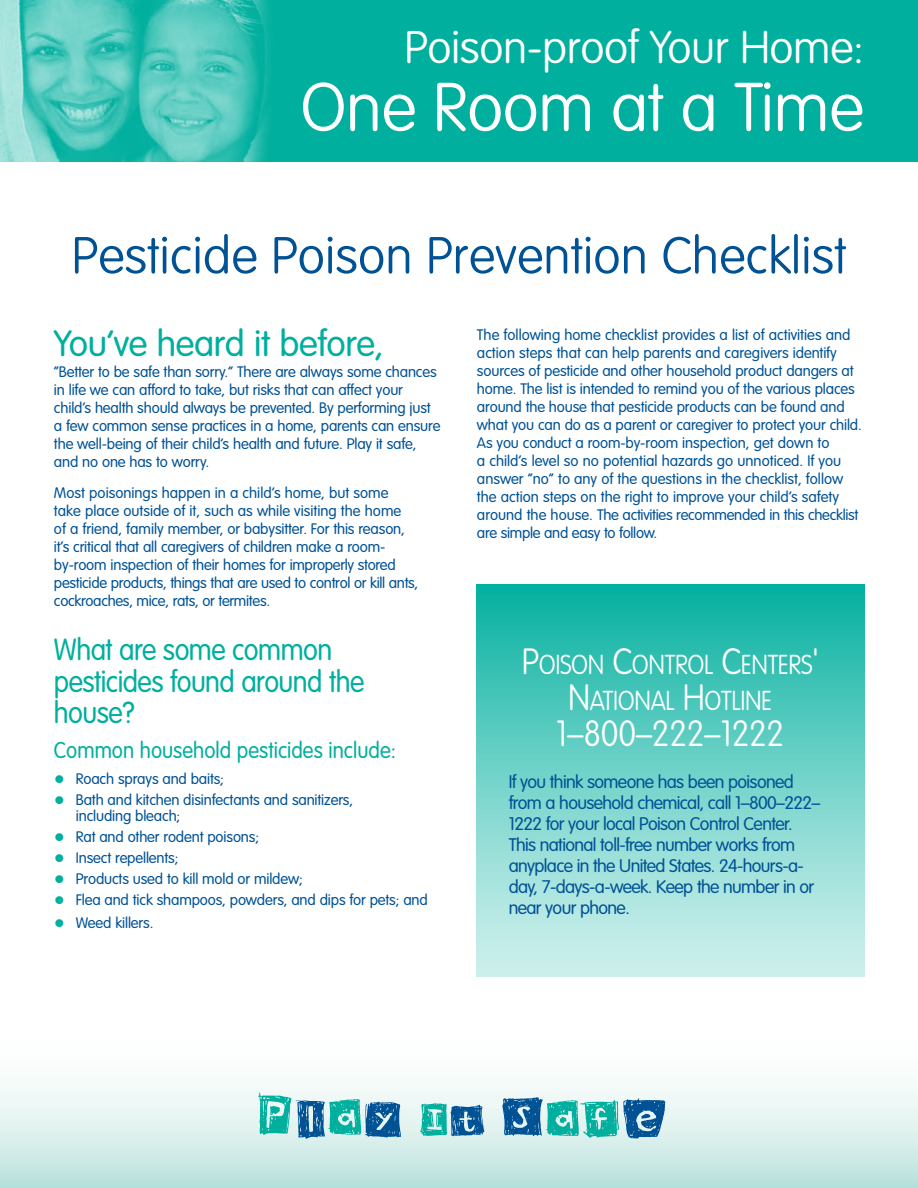
<style>
.page{position:relative;width:918px;height:1188px;background:#fff}
.page>*{position:absolute;margin:0;border:0;box-sizing:border-box;transform-origin:0 0}
.Crayon_Head{font:100 67.5px "VAG Rounded";letter-spacing:-.01em;color:#fff}
.Bodytext{font:100 51px "VAG Rounded";color:#005295}
.Crayon_Head-2{font:100 45px "VAG Rounded";letter-spacing:-.01em;color:#fff}
.Bodytext-2{font:300 36px "VAG Rounded";letter-spacing:-.01em;color:#00af9e}
.Subhead_2{font:100 36px "VAG Rounded";letter-spacing:-.01em;color:#fff;scale:.92 1}
.Subhead_3{font:300 30px/31.5px "VAG Rounded";letter-spacing:-.02em;color:#00af9e;scale:.92 1}
.Subhead_2-2{font:100 27px/36px "VAG Rounded";letter-spacing:-.015em;color:#fff;text-align:center;scale:.92 1}
.Subhead_2-3{font:300 22.5px "VAG Rounded";color:#00af9e;scale:.92 1}
.Indent_Final{font:300 18px/21px "VAG Rounded";letter-spacing:-.035em;color:#005295}
.Bodytext_Final{font:300 15px/18px "VAG Rounded";letter-spacing:-.01em;color:#005295}
.Bodytext-3{font:300 15px/18px "VAG Rounded";letter-spacing:-.01em;color:#005295}
.Indent_Final-2{font:300 15px/16.5px "VAG Rounded";letter-spacing:-.01em;color:#005295}
.s1{font-family:"Stone Serif";font-weight:400;font-size:22.5px;color:#00af9e}
.s2{font-size:36px}
</style>
<div class="page">
<div style="left:0;top:1019px;width:918px;height:169px;background:linear-gradient(to bottom,#fff,#c3e5e0)"></div>
<svg style="left:258px;top:1093px;width:143px;height:46px;background:#6eb7c3"></svg>
<svg style="left:420px;top:1102px;width:64px;height:34px;background:#56a8ba"></svg>
<svg style="left:502px;top:1097px;width:163px;height:41px;background:#59a9bb"></svg>
<img style="left:0;top:0;width:918px;height:162px">
<div style="left:476px;top:584px;width:388px;height:392px;background:linear-gradient(to bottom,#09b2a1,#d8f3f0)"></div>
<p class="Crayon_Head-2" style="left:405px;top:22px;width:461px">Poison-proof Your Home:</p>
<p class="Crayon_Head" style="left:300px;top:69px;width:565px">One Room at a Time</p>
<p class="Bodytext" style="left:72px;top:226px;width:776px">Pesticide Poison Prevention Checklist</p>
<p class="Bodytext-2" style="left:54px;top:323px;width:331px">You’ve heard it before,</p>
<p class="Bodytext-3" style="left:54px;top:363px;width:388px">”Better to be safe than sorry.” There are always some chances in life we can afford to take, but risks that can affect your child’s health should always be prevented. By performing just a few common sense practices in a home, parents can ensure the well-being of their child’s health and future. Play it safe, and no one has to worry.</p>
<p class="Bodytext_Final" style="left:54px;top:485px;width:366px">Most poisonings happen in a child’s home, but some take place outside of it, such as while visiting the home<br>of a friend, family member, or babysitter. For this reason, it’s critical that all caregivers of children make a room&shy;by-room inspection of their homes for improperly stored pesticide products, things that are used to control or kill ants, cockroaches, mice, rats, or termites.</p>
<p class="Subhead_3" style="left:54px;top:635px;width:339px">What are some common pesticides found around the house?</p>
<p class="Subhead_2-3" style="left:54px;top:737px;width:373px">Common household pesticides include:</p>
<p class="Indent_Final-2" style="left:54px;top:771px;width:172px"><span class="s1">•</span> Roach sprays and baits;</p>
<p class="Indent_Final-2" style="left:76px;top:792px;width:279px;text-indent:-22px"><span class="s1">•</span> Bath and kitchen disinfectants and sanitizers, including bleach;</p>
<p class="Indent_Final-2" style="left:54px;top:829px;width:207px"><span class="s1">•</span> Rat and other rodent poisons;</p>
<p class="Indent_Final-2" style="left:54px;top:850px;width:126px"><span class="s1">•</span> Insect repellents;</p>
<p class="Indent_Final-2" style="left:54px;top:871px;width:250px"><span class="s1">•</span> Products used to kill mold or mildew;</p>
<p class="Indent_Final-2" style="left:54px;top:892px;width:375px"><span class="s1">•</span> Flea and tick shampoos, powders, and dips for pets; and</p>
<p class="Indent_Final-2" style="left:54px;top:915px;width:101px"><span class="s1">•</span> Weed killers.</p>
<p class="Bodytext_Final" style="left:477px;top:326px;width:386px">The following home checklist provides a list of activities and action steps that can help parents and caregivers identify sources of pesticide and other household product dangers at home. The list is intended to remind you of the various places around the house that pesticide products can be found and what you can do as a parent or caregiver to protect your child.<br>As you conduct a room-by-room inspection, get down to<br>a child’s level so no potential hazards go unnoticed. If you answer “no” to any of the questions in the checklist, follow the action steps on the right to improve your child’s safety around the house. The activities recommended in this checklist are simple and easy to follow.</p>
<p class="Subhead_2-2" style="left:522px;top:647px;width:324px"><span class="s2">P</span>OISON <span class="s2">C</span>ONTROL <span class="s2">C</span>ENTERS<span class="s2">'<br>N</span>ATIONAL <span class="s2">H</span>OTLINE</p>
<p class="Subhead_2" style="left:556px;top:712px;width:250px">1–800–222–1222</p>
<p class="Indent_Final" style="left:509px;top:772px;width:313px">If you think someone has been poisoned from a household chemical, call 1–800–222– 1222 for your local Poison Control Center.<br>This national toll-free number works from anyplace in the United States. 24-hours-a&shy;day, 7-days-a-week. Keep the number in or near your phone.</p>
</div>
